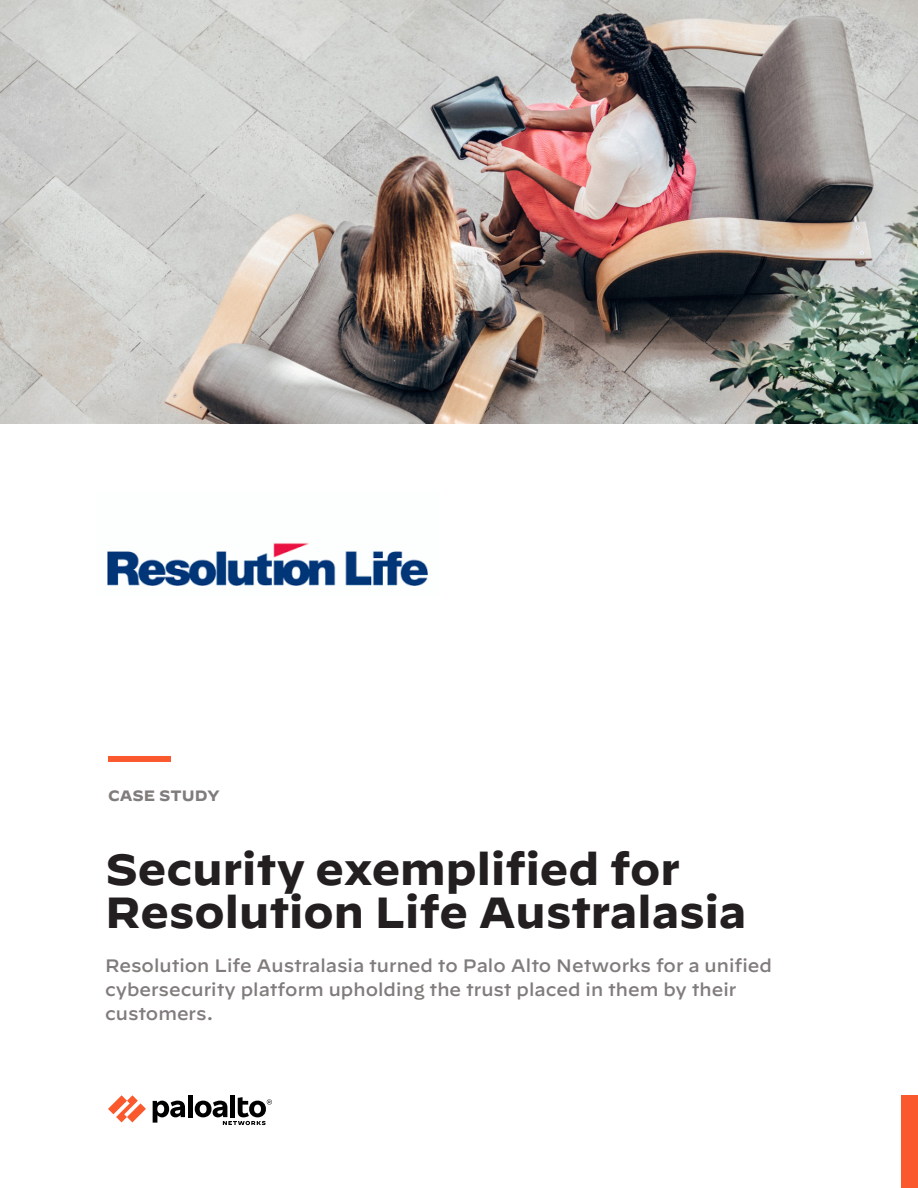
<style>
.page{position:relative;width:918px;height:1188px;background:#fff}
.page>*{position:absolute;margin:0;border:0;box-sizing:border-box;transform-origin:0 0}
.t1{font:700 43.5px/43.5px "Decimal";color:#231f20}
.Intro_Text{font:500 18px/24px "Decimal";color:#807c7b}
.H1_-_Section_Header{font:700 15px "Decimal";letter-spacing:.005em;color:#807c7b}
</style>
<div class="page">
<img style="left:107px;top:543px;width:321px;height:43px">
<img style="left:0;top:0;width:918px;height:424px">
<svg style="left:108px;top:1095px;width:38px;height:27px"></svg>
<div style="left:188px;top:1095px;width:5px;height:22px;background:#000"></div>
<svg style="left:153px;top:1101px;width:32px;height:22px"></svg>
<div style="left:230px;top:1095px;width:5px;height:22px;background:#000"></div>
<svg style="left:195px;top:1097px;width:77px;height:28px"></svg>
<div style="left:901px;top:1095px;width:17px;height:93px;background:#fa582d"></div>
<div style="left:108px;top:756px;width:63px;height:6px;background:#fa582d"></div>
<p class="H1_-_Section_Header" style="left:108px;top:787px;width:113px">CASE STUDY</p>
<p class="t1" style="left:105px;top:848px;width:643px">Security exemplified for<br>Resolution Life Australasia</p>
<p class="Intro_Text" style="left:105px;top:952px;width:668px">Resolution Life Australasia turned to Palo Alto Networks for a unified cybersecurity platform upholding the trust placed in them by their customers.</p>
</div>
